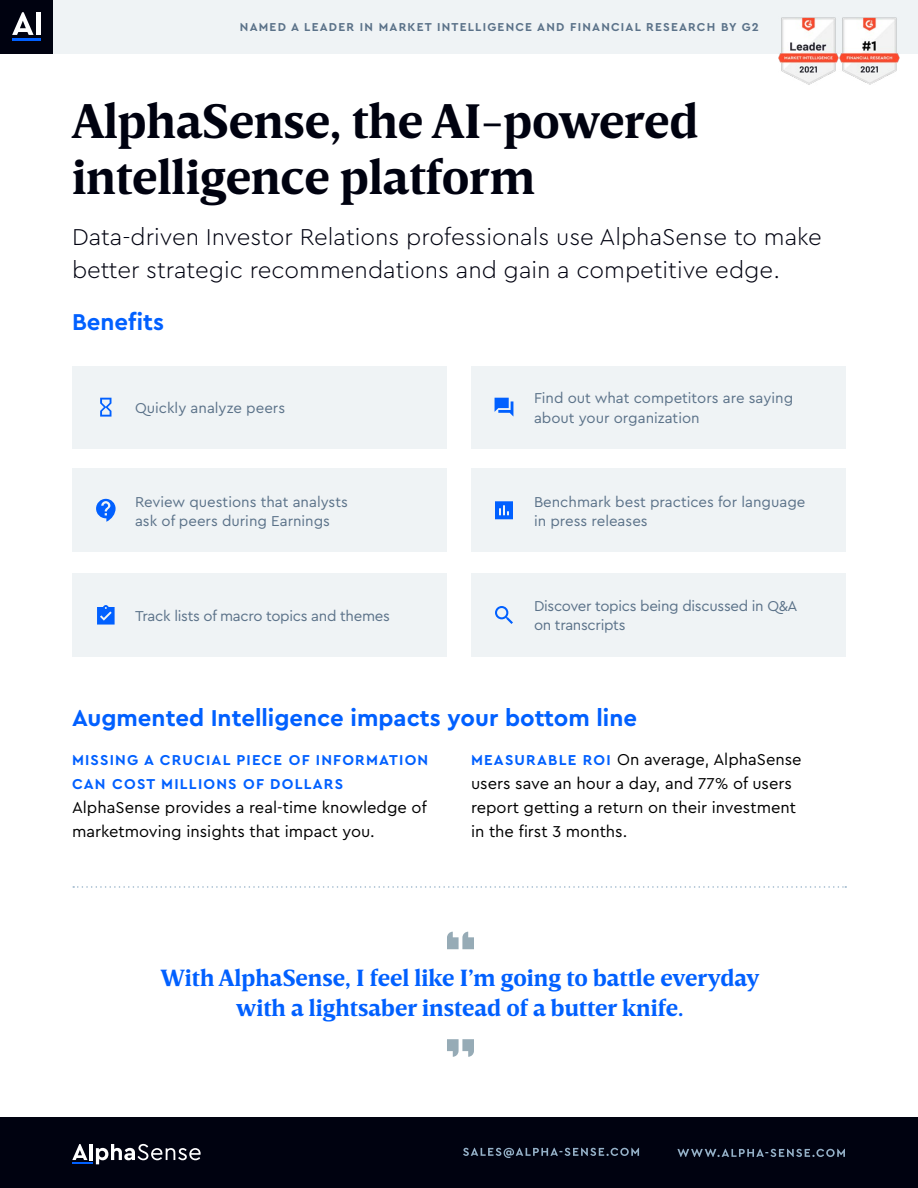
<style>
.page{position:relative;width:918px;height:1188px;background:#fff}
.page>*{position:absolute;margin:0;border:0;box-sizing:border-box;transform-origin:0 0}
.t1{font:700 49.5px/55.5px "Breve Text";letter-spacing:-.005em;color:#000210}
.t2{font:300 24px/33px "Cera Pro";color:#000210}
.t3{font:700 24px/30px "Breve Text";color:#0160ff;text-align:center}
.t4{font:700 24px "Cera Pro";color:#0160ff}
.t5{font:16.5px/24px "Cera Pro";color:#000}
.t6{font:15px/19.5px "Cera Pro";color:#5b7289}
.t7{font:15px/19.5px "Cera Pro";letter-spacing:-.02em;color:#5b7289}
.t8{font:700 15px/24px "Cera Pro";letter-spacing:.08em;color:#0160ff}
.t9{font:700 12px "Cera Pro";letter-spacing:.1em;color:#5b7289}
.s1{font-weight:700;font-size:15px;color:#0160ff}
</style>
<div class="page">
<div style="left:0;top:1118px;width:918px;height:70px;background:#000210"></div>
<hr style="left:89px;top:1144px;width:4px;height:16px;background:#fff">
<svg style="left:96px;top:1144px;width:105px;height:20px"></svg>
<svg style="left:72px;top:1144px;width:15px;height:16px"></svg>
<hr style="left:72px;top:1162px;width:21px;height:2px;background:#0160ff">
<svg style="left:463px;top:1148px;width:176px;height:10px"></svg>
<svg style="left:677px;top:1149px;width:168px;height:8px"></svg>
<div style="left:72px;top:366px;width:375px;height:82px;background:#eff3f5"></div>
<div style="left:0;top:0;width:53px;height:53px;background:#000210"></div>
<hr style="left:12px;top:38px;width:29px;height:3px;background:#0160ff">
<div style="left:36px;top:12px;width:5px;height:23px;background:#fff"></div>
<svg style="left:12px;top:12px;width:22px;height:23px"></svg>
<div style="left:72px;top:468px;width:375px;height:84px;background:#eff3f5"></div>
<div style="left:471px;top:366px;width:375px;height:82px;background:#eff3f5"></div>
<svg style="left:495px;top:398px;width:18px;height:18px"></svg>
<div style="left:72px;top:573px;width:375px;height:84px;background:#eff3f5"></div>
<svg style="left:97px;top:605px;width:18px;height:20px"></svg>
<svg style="left:73px;top:886px;width:773px;height:2px"></svg>
<svg style="left:447px;top:932px;width:27px;height:17px"></svg>
<svg style="left:447px;top:1039px;width:27px;height:18px"></svg>
<div style="left:471px;top:468px;width:375px;height:84px;background:#eff3f5"></div>
<div style="left:471px;top:573px;width:375px;height:84px;background:#eff3f5"></div>
<svg style="left:495px;top:606px;width:18px;height:18px"></svg>
<svg style="left:495px;top:501px;width:18px;height:18px"></svg>
<svg style="left:96px;top:499px;width:20px;height:23px"></svg>
<svg style="left:100px;top:398px;width:11px;height:19px"></svg>
<div style="left:53px;top:0;width:865px;height:53px;background:#eff3f5"></div>
<img style="left:840px;top:17px;width:59px;height:68px">
<img style="left:779px;top:17px;width:59px;height:68px">
<p class="t9" style="left:240px;top:19px;width:521px">NAMED A LEADER IN MARKET INTELLIGENCE AND FINANCIAL RESEARCH BY G2</p>
<h1 class="t1" style="left:72px;top:95px;width:628px">AlphaSense, the AI-powered intelligence platform</h1>
<h2 class="t2" style="left:72px;top:219px;width:752px">Data-driven Investor Relations professionals use AlphaSense to make better strategic recommendations and gain a competitive edge.</h2>
<h2 class="t4" style="left:72px;top:306px;width:94px">Benefits</h2>
<p class="t6" style="left:135px;top:398px;width:152px">Quickly analyze peers</p>
<p class="t6" style="left:135px;top:491px;width:214px">Review questions that analysts ask of peers during Earnings</p>
<p class="t7" style="left:135px;top:605px;width:256px">Track lists of macro topics and themes</p>
<p class="t6" style="left:534px;top:388px;width:261px">Find out what competitors are saying about your organization</p>
<p class="t6" style="left:534px;top:491px;width:273px">Benchmark best practices for language in press releases</p>
<p class="t7" style="left:534px;top:595px;width:265px">Discover topics being discussed in Q&amp;A on transcripts</p>
<h2 class="t4" style="left:72px;top:702px;width:567px">Augmented Intelligence impacts your bottom line</h2>
<p class="t8" style="left:72px;top:747px;width:358px">MISSING A CRUCIAL PIECE OF INFORMATION<br>CAN COST MILLIONS OF DOLLARS</p>
<p class="t5" style="left:72px;top:795px;width:356px">AlphaSense provides a real-time knowledge of marketmoving insights that impact you.</p>
<p class="t5" style="left:471px;top:747px;width:332px"><span class="s1">MEASURABLE ROI</span> On average, AlphaSense users save an hour a day, and 77% of users report getting a return on their investment in the first 3 months.</p>
<h2 class="t3" style="left:161px;top:964px;width:600px">With AlphaSense, I feel like I’m going to battle everyday with a lightsaber instead of a butter knife.</h2>
</div>
